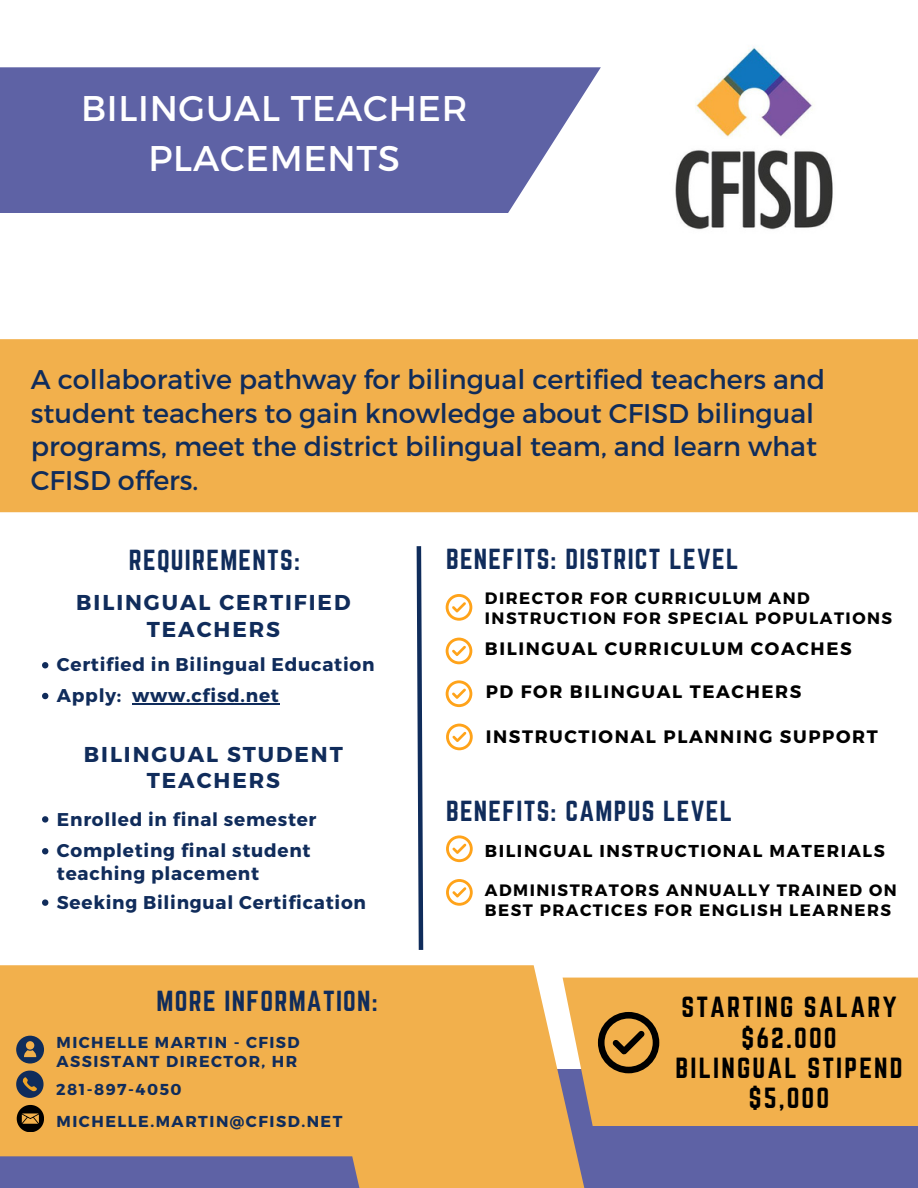
<style>
.page{position:relative;width:918px;height:1188px;background:#fff}
.page>*{position:absolute;margin:0;border:0;box-sizing:border-box;transform-origin:0 0}
.t1{font:35.7px/49.5px "Montserrat";letter-spacing:.02em;color:#fff;text-align:center}
.t2{font:27px/33.8px "Montserrat";color:#102c5b}
.t3{font:25.5px/30.3px "Norwester";letter-spacing:.085em;color:#000;text-align:center}
.t4{font:25.35px "Norwester";letter-spacing:.05em;color:#102c5b}
.t5{font:700 21.45px/26.7px "Montserrat";letter-spacing:.09em;color:#102c5b;text-align:center}
.t6{font:700 18.45px/30.8px "Montserrat";letter-spacing:.04em;color:#102c5b}
.t7{font:700 18px "Montserrat";letter-spacing:.09em;color:#000}
.t8{font:700 17.25px "Montserrat";letter-spacing:.09em;color:#000}
.t9{font:700 16.5px/20.2px "Montserrat";letter-spacing:.09em;color:#000}
.t10{font:700 15.9px/19.2px "Montserrat";letter-spacing:.09em;color:#102c5b}
</style>
<div class="page">
<svg style="left:0;top:67px;width:601px;height:146px;background:#6a6eac"></svg>
<div style="left:397px;top:1070px;width:521px;height:118px;background:#5e62a5"></div>
<div style="left:0;top:965px;width:590px;height:223px;background:#f2b04c"></div>
<div style="left:563px;top:978px;width:355px;height:148px;background:#f2b04c"></div>
<svg style="left:446px;top:594px;width:26px;height:27px"></svg>
<svg style="left:446px;top:638px;width:26px;height:26px"></svg>
<svg style="left:446px;top:680px;width:26px;height:27px"></svg>
<svg style="left:446px;top:724px;width:27px;height:26px"></svg>
<svg style="left:446px;top:835px;width:27px;height:27px"></svg>
<svg style="left:446px;top:879px;width:27px;height:27px"></svg>
<svg style="left:416px;top:546px;width:8px;height:404px"></svg>
<svg style="left:16px;top:1071px;width:27px;height:27px"></svg>
<div style="left:0;top:1156px;width:409px;height:32px;background:#5e62a5"></div>
<svg style="left:16px;top:1036px;width:28px;height:28px"></svg>
<div style="left:0;top:339px;width:918px;height:173px;background:#f2b04c"></div>
<svg style="left:42px;top:662px;width:6px;height:6px"></svg>
<svg style="left:42px;top:693px;width:6px;height:6px"></svg>
<hr style="left:132px;top:703px;width:148px;height:2px;background:#102c5b">
<svg style="left:42px;top:816px;width:6px;height:7px"></svg>
<svg style="left:42px;top:848px;width:6px;height:6px"></svg>
<svg style="left:42px;top:899px;width:6px;height:7px"></svg>
<svg style="left:17px;top:1105px;width:27px;height:27px"></svg>
<svg style="left:598px;top:1012px;width:61px;height:61px;background:#986e2f"></svg>
<img style="left:675px;top:47px;width:158px;height:183px">
<h1 class="t1" style="left:81px;top:82px;width:388px">BILINGUAL TEACHER<br>PLACEMENTS</h1>
<p class="t2" style="left:31px;top:361px;width:796px">A collaborative pathway for bilingual certified teachers and student teachers to gain knowledge about CFISD bilingual programs, meet the district bilingual team, and learn what CFISD offers.</p>
<p class="t4" style="left:129px;top:544px;width:173px">REQUIREMENTS:</p>
<p class="t5" style="left:76px;top:588px;width:276px">BILINGUAL CERTIFIED<br>TEACHERS</p>
<p class="t6" style="left:57px;top:649px;width:319px">Certified in Bilingual Education<br>Apply: www.cfisd.net</p>
<p class="t5" style="left:84px;top:740px;width:260px">BILINGUAL STUDENT<br>TEACHERS</p>
<p class="t6" style="left:57px;top:802px;width:261px;line-height:31.8px">Enrolled in final semester<br>Completing final student</p>
<p class="t6" style="left:57px;top:859px;width:311px;line-height:28.5px">teaching placement<br>Seeking Bilingual Certification</p>
<p class="t4" style="left:157px;top:985px;width:223px">MORE INFORMATION:</p>
<p class="t10" style="left:57px;top:1032px;width:245px">MICHELLE MARTIN - CFISD<br>ASSISTANT DIRECTOR, HR</p>
<p class="t10" style="left:56px;top:1079px;width:127px">281-897-4050</p>
<p class="t10" style="left:57px;top:1111px;width:287px">MICHELLE.MARTIN@CFISD.NET</p>
<p class="t4" style="left:446px;top:544px;width:294px">BENEFITS: DISTRICT LEVEL</p>
<p class="t9" style="left:485px;top:587px;width:409px">DIRECTOR FOR CURRICULUM AND<br>INSTRUCTION FOR SPECIAL POPULATIONS</p>
<p class="t7" style="left:485px;top:637px;width:368px">BILINGUAL CURRICULUM COACHES</p>
<p class="t7" style="left:486px;top:680px;width:317px">PD FOR BILINGUAL TEACHERS</p>
<p class="t7" style="left:486px;top:725px;width:394px">INSTRUCTIONAL PLANNING SUPPORT</p>
<p class="t4" style="left:446px;top:796px;width:288px">BENEFITS: CAMPUS LEVEL</p>
<p class="t8" style="left:485px;top:840px;width:401px">BILINGUAL INSTRUCTIONAL MATERIALS</p>
<p class="t9" style="left:485px;top:879px;width:413px">ADMINISTRATORS ANNUALLY TRAINED ON<br>BEST PRACTICES FOR ENGLISH LEARNERS</p>
<p class="t3" style="left:676px;top:992px;width:228px">STARTING SALARY $62.000<br>BILINGUAL STIPEND $5,000</p>
</div>
